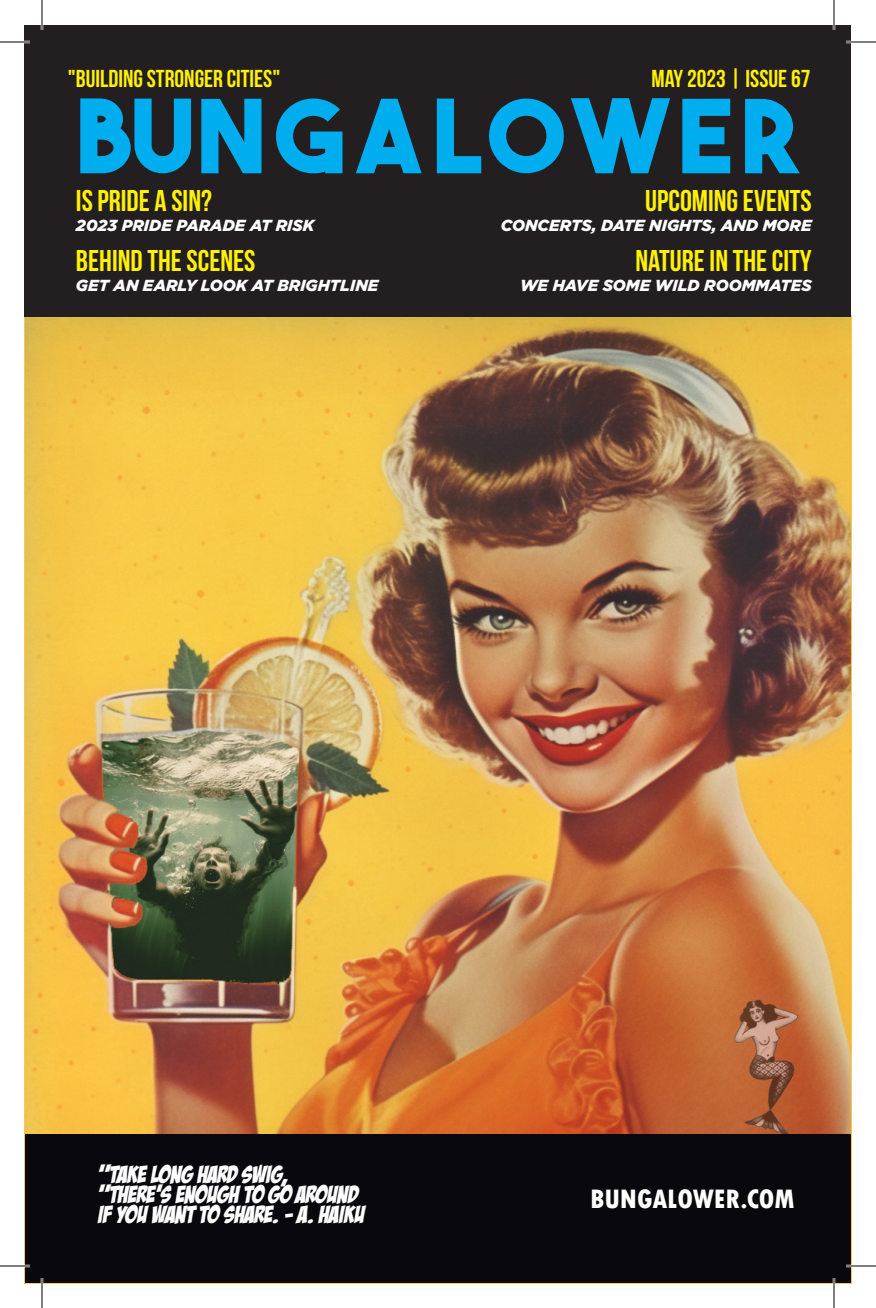
<style>
.page{position:relative;width:876px;height:1308px;background:#fff}
.page>*{position:absolute;margin:0;border:0;box-sizing:border-box;transform-origin:0 0}
.t1{font:700 101.6px "The Bold Font";letter-spacing:.1em;color:#00aeef}
.body_copy{font:30px "Bebas Neue";color:#fff101}
.t2{font:800 condensed 28px "Tw Cen";letter-spacing:-.005em;color:#fff}
.t3{font:24.4px "Bebas Neue";color:#fff101}
.t4{font:24px "Bada Boom BB";color:#fff}
.body_copy-2{font:italic 900 16px "Gotham Pro";color:#fff}
</style>
<div class="page">
<img style="left:27px;top:318px;width:822px;height:817px">
<div style="left:25px;top:1135px;width:826px;height:148px;background:#09080f"></div>
<div style="left:25px;top:25px;width:826px;height:291px;background:#231f20"></div>
<hr style="left:0;top:41px;width:30px;height:2px;background:#fff">
<hr style="left:846px;top:41px;width:30px;height:2px;background:#fff">
<hr style="left:0;top:1265px;width:30px;height:2px;background:#fff">
<hr style="left:846px;top:1265px;width:30px;height:2px;background:#fff">
<hr style="left:41px;top:0;width:2px;height:30px;background:#fff">
<hr style="left:41px;top:1278px;width:2px;height:30px;background:#fff">
<hr style="left:833px;top:0;width:2px;height:30px;background:#fff">
<hr style="left:833px;top:1278px;width:2px;height:30px;background:#fff">
<hr style="left:0;top:42px;width:30px;height:1px;background:#000">
<hr style="left:846px;top:42px;width:30px;height:1px;background:#000">
<hr style="left:0;top:1266px;width:30px;height:1px;background:#000">
<hr style="left:846px;top:1266px;width:30px;height:1px;background:#000">
<hr style="left:42px;top:0;width:1px;height:30px;background:#000">
<hr style="left:42px;top:1278px;width:1px;height:30px;background:#000">
<hr style="left:834px;top:0;width:1px;height:30px;background:#000">
<hr style="left:834px;top:1278px;width:1px;height:30px;background:#000">
<p class="t3" style="left:68px;top:66px;width:214px">"BUILDING STRONGER CITIES"</p>
<p class="t3" style="left:652px;top:66px;width:160px">MAY 2023 | ISSUE 67</p>
<p class="t1" style="left:75px;top:73px;width:729px">BUNGALOWER</p>
<p class="body_copy" style="left:76px;top:184px;width:137px">IS PRIDE A SIN?</p>
<p class="body_copy-2" style="left:76px;top:216px;width:240px">2023 PRIDE PARADE AT RISK</p>
<p class="body_copy" style="left:76px;top:244px;width:181px">BEHIND THE SCENES</p>
<p class="body_copy-2" style="left:76px;top:276px;width:304px">GET AN EARLY LOOK AT BRIGHTLINE</p>
<p class="body_copy" style="left:645px;top:184px;width:168px">UPCOMING EVENTS</p>
<p class="body_copy-2" style="left:501px;top:216px;width:313px">CONCERTS, DATE NIGHTS, AND MORE</p>
<p class="body_copy" style="left:635px;top:244px;width:178px">NATURE IN THE CITY</p>
<p class="body_copy-2" style="left:520px;top:276px;width:293px">WE HAVE SOME WILD ROOMMATES</p>
<p class="t4" style="left:98px;top:1162px;width:192px">"TAKE LONG HARD SWIG,</p>
<p class="t4" style="left:98px;top:1182px;width:262px">"THERE'S ENOUGH TO GO AROUND</p>
<p class="t4" style="left:98px;top:1202px;width:268px">IF YOU WANT TO SHARE. - A. haiku</p>
<p class="t2" style="left:590px;top:1183px;width:206px">BUNGALOWER.COM</p>
</div>
